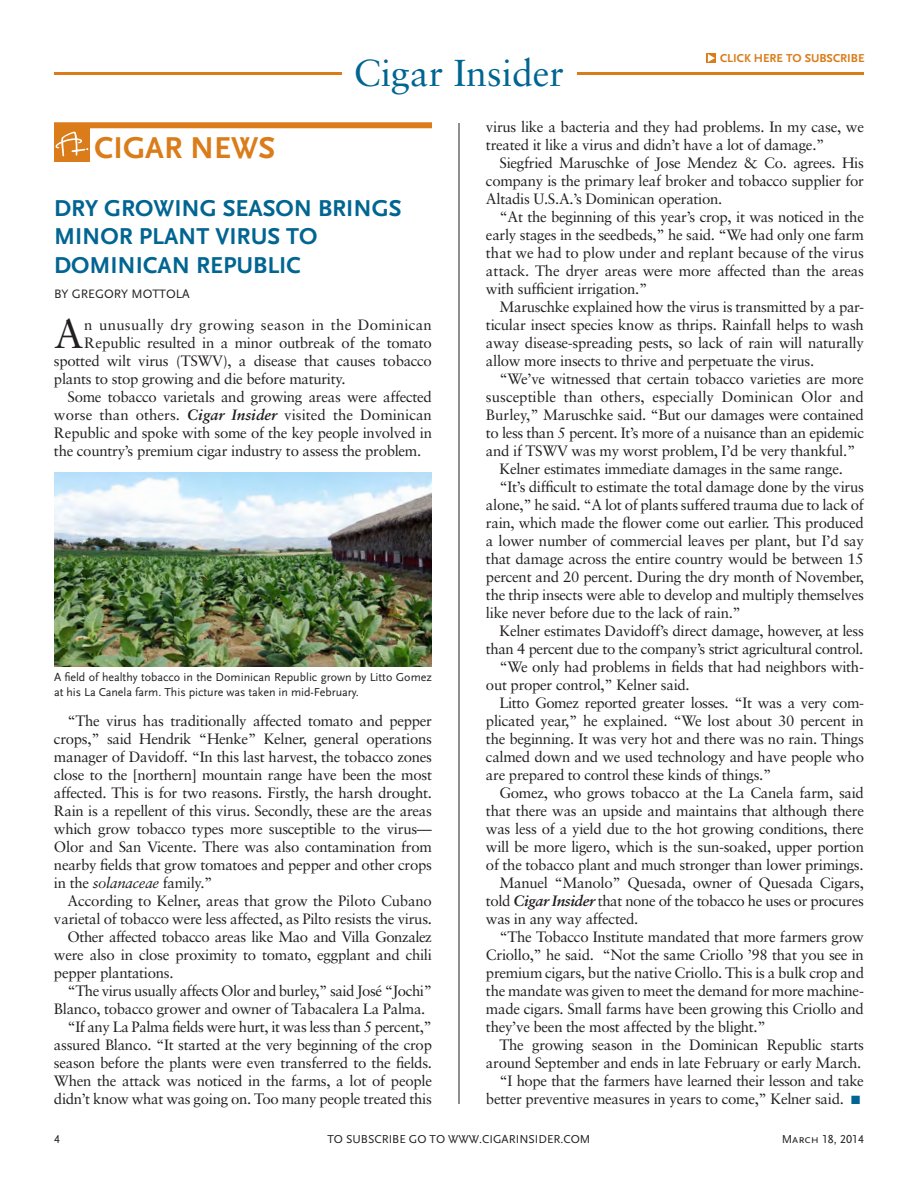
<style>
.page{position:relative;width:918px;height:1188px;background:#fff}
.page>*{position:absolute;margin:0;border:0;box-sizing:border-box;transform-origin:0 0}
.CN-copy_1st_paragrap{font:40.8px "Sabon";color:#231f20}
.bestText{font:37.5px "Sabon";color:#006591}
.bestText-2{font:700 31.5px "Scala Sans Caps";color:#da7c19}
.NewsHead{font:700 24px/28.5px "Scala Sans Caps";color:#006591}
.CN-copy{font:15px/18px "Sabon";letter-spacing:-.02em;color:#231f20;text-align:justify}
.CN-copy_1st_paragrap-2{font:15px "Sabon";letter-spacing:-.02em;color:#231f20}
.CN-copy_1st_paragrap-3{font:15px "Sabon";letter-spacing:.02em;color:#231f20}
.byline{font:12.75px "Scala Sans Caps";color:#231f20}
.bestBody{font:12px/15px "Scala Sans";color:#231f20}
.bestText-3{font:12px "Scala Sans Caps";color:#231f20}
.t1{font:700 12px "Scala Sans Caps";color:#da7c19}
.Owner_Winemaker{font:12px "Scala Sans Caps";color:#231f20}
.s1{font-weight:700;font-style:italic}
.s2{font-style:italic}
.s3{color:#006591}
</style>
<div class="page">
<hr style="left:54px;top:72px;width:810px;height:3px;background:#da7c19">
<div style="left:342px;top:45px;width:234px;height:64px;background:#fff"></div>
<div style="left:706px;top:53px;width:10px;height:10px;background:#dd862b"></div>
<svg style="left:708px;top:54px;width:7px;height:8px"></svg>
<hr style="left:459px;top:123px;width:1px;height:981px;background:#231f20">
<div style="left:54px;top:126px;width:36px;height:36px;background:#da7c19"></div>
<div style="left:54px;top:122px;width:378px;height:6px;background:#da7c19"></div>
<svg style="left:55px;top:132px;width:33px;height:24px"></svg>
<img style="left:54px;top:473px;width:378px;height:193px">
<p class="bestText" style="left:354px;top:51px;width:212px">Cigar Insider</p>
<p class="t1" style="left:720px;top:51px;width:146px">CLICK HERE TO SUBSCRIBE</p>
<p class="bestText-2" style="left:94px;top:130px;width:182px">CIGAR NEWS</p>
<p class="NewsHead" style="left:54px;top:194px;width:349px">DRY GROWING SEASON BRINGS<br>MINOR PLANT VIRUS TO</p>
<p class="NewsHead" style="left:54px;top:251px;width:248px">DOMINICAN REPUBLIC</p>
<p class="byline" style="left:54px;top:287px;width:137px">BY GREGORY MOTTOLA</p>
<p class="CN-copy_1st_paragrap" style="left:54px;top:309px;width:31px">A</p>
<p class="CN-copy_1st_paragrap-3" style="left:84px;top:315px;width:349px">n unusually dry growing season in the Dominican</p>
<p class="CN-copy_1st_paragrap-2" style="left:84px;top:333px;width:349px">Republic resulted in a minor outbreak of the tomato</p>
<p class="CN-copy_1st_paragrap-2" style="left:54px;top:351px;width:379px">spotted wilt virus (TSWV), a disease that causes tobacco</p>
<p class="CN-copy_1st_paragrap-2" style="left:54px;top:369px;width:293px">plants to stop growing and die before maturity.</p>
<p class="CN-copy" style="left:54px;top:387px;width:380px;text-indent:14px">Some tobacco varietals and growing areas were affected worse than others. <span class="s1">Cigar Insider</span> visited the Dominican Republic and spoke with some of the key people involved in the country’s premium cigar industry to assess the problem.</p>
<p class="bestBody" style="left:54px;top:670px;width:380px">A field of healthy tobacco in the Dominican Republic grown by Litto Gomez at his La Canela farm. This picture was taken in mid-February.</p>
<p class="CN-copy" style="left:54px;top:711px;width:380px;text-indent:14px">“The virus has traditionally affected tomato and pepper crops,” said Hendrik “Henke” Kelner, general operations manager of Davidoff. “In this last harvest, the tobacco zones close to the [northern] mountain range have been the most affected. This is for two reasons. Firstly, the harsh drought.<br>Rain is a repellent of this virus. Secondly, these are the areas which grow tobacco types more susceptible to the virus— Olor and San Vicente. There was also contamination from nearby fields that grow tomatoes and pepper and other crops in the <span class="s2">solanaceae</span> family.”</p>
<p class="CN-copy" style="left:54px;top:891px;width:380px;text-align:right">According to Kelner, areas that grow the Piloto Cubano varietal of tobacco were less affected, as Pilto resists the virus.</p>
<p class="CN-copy" style="left:54px;top:927px;width:380px;text-indent:14px">Other affected tobacco areas like Mao and Villa Gonzalez were also in close proximity to tomato, eggplant and chili pepper plantations.</p>
<p class="CN-copy" style="left:54px;top:981px;width:380px;text-indent:14px">“The virus usually affects Olor and burley,” said José “Jochi”<br>Blanco, tobacco grower and owner of Tabacalera La Palma.</p>
<p class="CN-copy" style="left:54px;top:1017px;width:380px;text-indent:14px">“If any La Palma fields were hurt, it was less than 5 percent,” assured Blanco. “It started at the very beginning of the crop season before the plants were even transferred to the fields.<br>When the attack was noticed in the farms, a lot of people didn’t know what was going on. Too many people treated this</p>
<p class="CN-copy" style="left:486px;top:117px;width:379px">virus like a bacteria and they had problems. In my case, we treated it like a virus and didn’t have a lot of damage.”</p>
<p class="CN-copy" style="left:486px;top:153px;width:379px;text-indent:14px">Siegfried Maruschke of Jose Mendez &amp; Co. agrees. His company is the primary leaf broker and tobacco supplier for Altadis U.S.A.’s Dominican operation.</p>
<p class="CN-copy" style="left:486px;top:207px;width:380px;text-indent:14px">“At the beginning of this year’s crop, it was noticed in the early stages in the seedbeds,” he said. “We had only one farm that we had to plow under and replant because of the virus attack. The dryer areas were more affected than the areas with sufficient irrigation.”</p>
<p class="CN-copy" style="left:486px;top:297px;width:380px;text-indent:14px">Maruschke explained how the virus is transmitted by a par&shy;ticular insect species know as thrips. Rainfall helps to wash away disease-spreading pests, so lack of rain will naturally allow more insects to thrive and perpetuate the virus.</p>
<p class="CN-copy" style="left:486px;top:369px;width:380px;text-indent:14px">“We’ve witnessed that certain tobacco varieties are more susceptible than others, especially Dominican Olor and Burley,” Maruschke said. “But our damages were contained to less than 5 percent. It’s more of a nuisance than an epidemic and if TSWV was my worst problem, I’d be very thankful.”</p>
<p class="CN-copy" style="left:499px;top:459px;width:345px">Kelner estimates immediate damages in the same range.</p>
<p class="CN-copy" style="left:486px;top:477px;width:380px;text-indent:14px">“It’s difficult to estimate the total damage done by the virus alone,” he said. “A lot of plants suffered trauma due to lack of rain, which made the flower come out earlier. This produced a lower number of commercial leaves per plant, but I’d say that damage across the entire country would be between 15 percent and 20 percent. During the dry month of November, the thrip insects were able to develop and multiply themselves like never before due to the lack of rain.”</p>
<p class="CN-copy" style="left:486px;top:621px;width:380px;text-align:right">Kelner estimates Davidoff’s direct damage, however, at less than 4 percent due to the company’s strict agricultural control.</p>
<p class="CN-copy" style="left:486px;top:657px;width:379px;text-indent:14px">“We only had problems in fields that had neighbors with&shy;out proper control,” Kelner said.</p>
<p class="CN-copy" style="left:486px;top:693px;width:380px;text-indent:14px">Litto Gomez reported greater losses. “It was a very com&shy;plicated year,” he explained. “We lost about 30 percent in the beginning. It was very hot and there was no rain. Things calmed down and we used technology and have people who are prepared to control these kinds of things.”</p>
<p class="CN-copy" style="left:486px;top:783px;width:380px;text-indent:14px">Gomez, who grows tobacco at the La Canela farm, said that there was an upside and maintains that although there was less of a yield due to the hot growing conditions, there will be more ligero, which is the sun-soaked, upper portion of the tobacco plant and much stronger than lower primings.</p>
<p class="CN-copy" style="left:486px;top:873px;width:380px;text-indent:14px">Manuel “Manolo” Quesada, owner of Quesada Cigars, told <span class="s1">Cigar Insider</span> that none of the tobacco he uses or procures was in any way affected.</p>
<p class="CN-copy" style="left:486px;top:927px;width:380px;text-indent:14px">“The Tobacco Institute mandated that more farmers grow Criollo,” he said. “Not the same Criollo ’98 that you see in premium cigars, but the native Criollo. This is a bulk crop and the mandate was given to meet the demand for more machine&shy;made cigars. Small farms have been growing this Criollo and they’ve been the most affected by the blight.”</p>
<p class="CN-copy" style="left:486px;top:1035px;width:379px;text-align:right">The growing season in the Dominican Republic starts around September and ends in late February or early March.</p>
<p class="CN-copy" style="left:486px;top:1071px;width:379px;text-align:right">“I hope that the farmers have learned their lesson and take better preventive measures in years to come,” Kelner said. <span class="s3">■</span></p>
<p class="Owner_Winemaker" style="left:54px;top:1133px;width:7px">4</p>
<p class="bestText-3" style="left:328px;top:1133px;width:264px">TO SUBSCRIBE GO TO WWW.CIGARINSIDER.COM</p>
<p class="bestText-3" style="left:782px;top:1133px;width:84px">March 18, 2014</p>
</div>
